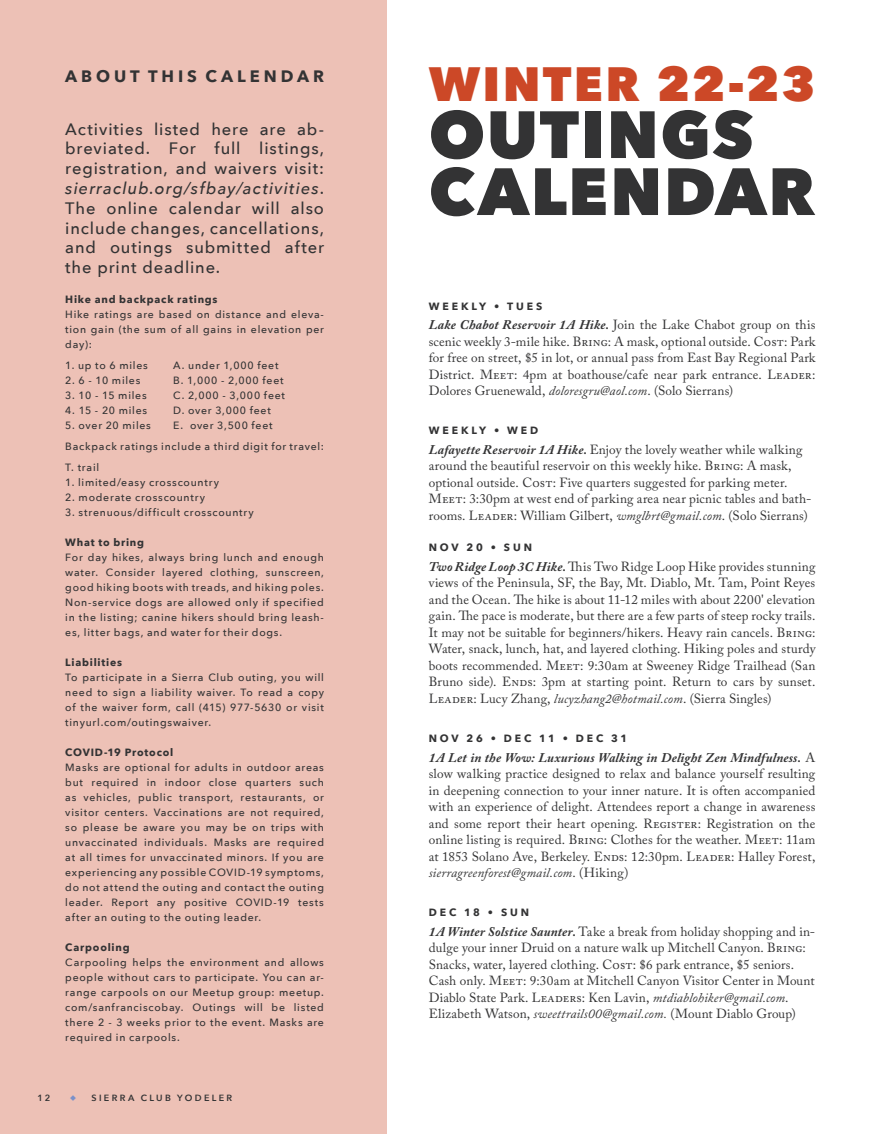
<style>
.page{position:relative;width:891px;height:1134px;background:#fff}
.page>*{position:absolute;margin:0;border:0;box-sizing:border-box;transform-origin:0 0}
.Body_Copy___Events{font:800 66px "Avenir Next";letter-spacing:.025em;color:#333334}
.Body_Copy___Events-2{font:800 48px "Avenir Next";letter-spacing:.04em;color:#cc4827}
.Masthead{font:500 16.5px/19.8px "Avenir Next";letter-spacing:.05em;color:#333334;text-align:justify}
.Masthead-2{font:italic 500 16.5px "Avenir Next";letter-spacing:.065em;color:#333334}
.Headline___Avenir__l{font:700 16.5px "Avenir Next";letter-spacing:.24em;color:#333334}
.Body_Copy___Events-3{font:13.2px/16.5px "Adobe Caslon Pro";letter-spacing:.01em;color:#333334;text-align:justify}
.Headline___Avenir__s{font:13.2px/16.5px "Adobe Caslon Pro";letter-spacing:.01em;color:#333334}
.Masthead-3{font:500 10.5px/15px "Avenir Next";letter-spacing:.07em;color:#333334;text-align:justify}
.Masthead-4{font:700 10.5px "Avenir Next";letter-spacing:.075em;color:#333334}
.Headline___Avenir__s-2{font:700 10.5px "Avenir Next";letter-spacing:.275em;color:#333334}
.t1{font:600 9px "Avenir Next";letter-spacing:.26em;color:#333334}
.s1{font-style:normal}
.s2{font-weight:700;font-style:italic}
.s3{font-style:italic}
</style>
<div class="page">
<div style="left:0;top:0;width:387px;height:1134px;background:#edc1b6"></div>
<p class="Headline___Avenir__l" style="left:65px;top:62px;width:260px">ABOUT THIS CALENDAR</p>
<p class="Masthead" style="left:65px;top:118px;width:260px">Activities listed here are ab&shy;breviated. For full listings, registration, and waivers visit:</p>
<p class="Masthead-2" style="left:65px;top:174px;width:260px">sierraclub.org/sfbay/activities<span class="s1">.</span></p>
<p class="Masthead" style="left:65px;top:198px;width:260px">The online calendar will also include changes, cancellations, and outings submitted after the print deadline.</p>
<p class="Masthead-4" style="left:65px;top:290px;width:154px">Hike and backpack ratings</p>
<p class="Masthead-3" style="left:65px;top:307px;width:260px">Hike ratings are based on distance and eleva&shy;tion gain (the sum of all gains in elevation per day):</p>
<p class="Masthead-3" style="left:65px;top:358px;width:84px">1. up to 6 miles</p>
<p class="Masthead-3" style="left:173px;top:358px;width:107px">A. under 1,000 feet</p>
<p class="Masthead-3" style="left:65px;top:373px;width:77px">2. 6 - 10 miles</p>
<p class="Masthead-3" style="left:173px;top:373px;width:112px">B. 1,000 - 2,000 feet</p>
<p class="Masthead-3" style="left:65px;top:388px;width:83px">3. 10 - 15 miles</p>
<p class="Masthead-3" style="left:173px;top:388px;width:113px">C. 2,000 - 3,000 feet</p>
<p class="Masthead-3" style="left:65px;top:403px;width:83px">4. 15 - 20 miles</p>
<p class="Masthead-3" style="left:173px;top:403px;width:99px">D. over 3,000 feet</p>
<p class="Masthead-3" style="left:65px;top:418px;width:87px">5. over 20 miles</p>
<p class="Masthead-3" style="left:173px;top:418px;width:101px">E. over 3,500 feet</p>
<p class="Masthead-3" style="left:65px;top:439px;width:260px">Backpack ratings include a third digit for travel:</p>
<p class="Masthead-3" style="left:65px;top:460px;width:35px">T. trail</p>
<p class="Masthead-3" style="left:65px;top:475px;width:155px">1. limited/easy crosscountry</p>
<p class="Masthead-3" style="left:65px;top:490px;width:141px">2. moderate crosscountry</p>
<p class="Masthead-3" style="left:65px;top:505px;width:190px">3. strenuous/difficult crosscountry</p>
<p class="Masthead-4" style="left:65px;top:533px;width:80px">What to bring</p>
<p class="Masthead-3" style="left:65px;top:550px;width:260px">For day hikes, always bring lunch and enough water. Consider layered clothing, sunscreen, good hiking boots with treads, and hiking poles.<br>Non-service dogs are allowed only if specified in the listing; canine hikers should bring leash&shy;es, litter bags, and water for their dogs.</p>
<p class="Masthead-4" style="left:65px;top:653px;width:58px">Liabilities</p>
<p class="Masthead-3" style="left:65px;top:670px;width:260px">To participate in a Sierra Club outing, you will need to sign a liability waiver. To read a copy of the waiver form, call (415) 977-5630 or visit tinyurl.com/outingswaiver.</p>
<p class="Masthead-4" style="left:65px;top:743px;width:109px">COVID-19 Protocol</p>
<p class="Masthead-3" style="left:65px;top:760px;width:260px">Masks are optional for adults in outdoor areas but required in indoor close quarters such as vehicles, public transport, restaurants, or visitor centers. Vaccinations are not required, so please be aware you may be on trips with unvaccinated individuals. Masks are required at all times for unvaccinated minors. If you are experiencing any possible COVID-19 symptoms, do not attend the outing and contact the outing leader. Report any positive COVID-19 tests after an outing to the outing leader.</p>
<p class="Masthead-4" style="left:65px;top:938px;width:66px">Carpooling</p>
<p class="Masthead-3" style="left:65px;top:955px;width:260px">Carpooling helps the environment and allows people without cars to participate. You can ar&shy;range carpools on our Meetup group: meetup. com/sanfranciscobay. Outings will be listed there 2 - 3 weeks prior to the event. Masks are required in carpools.</p>
<p class="t1" style="left:38px;top:1090px;width:14px">12</p>
<p class="t1" style="left:92px;top:1090px;width:142px">SIERRA CLUB YODELER</p>
<p class="Body_Copy___Events-2" style="left:429px;top:54px;width:388px">WINTER 22-23</p>
<p class="Body_Copy___Events" style="left:429px;top:94px;width:326px">OUTINGS</p>
<p class="Body_Copy___Events" style="left:429px;top:151px;width:388px">CALENDAR</p>
<p class="Headline___Avenir__s-2" style="left:429px;top:297px;width:115px">WEEKLY • TUES</p>
<p class="Body_Copy___Events-3" style="left:429px;top:316px;width:388px"><span class="s2">Lake Chabot Reservoir 1A Hike.</span> Join the Lake Chabot group on this scenic weekly 3-mile hike. Bring: A mask, optional outside. Cost: Park for free on street, $5 in lot, or annual pass from East Bay Regional Park District. Meet: 4pm at boathouse/cafe near park entrance. Leader:<br>Dolores Gruenewald, <span class="s3">doloresgru@aol.com</span>. (Solo Sierrans)</p>
<p class="Headline___Avenir__s-2" style="left:429px;top:422px;width:111px">WEEKLY • WED</p>
<p class="Headline___Avenir__s" style="left:429px;top:441px;width:384px"><span class="s2">Lafayette Reservoir 1A Hike.</span> Enjoy the lovely weather while walking around the beautiful reservoir on this weekly hike. Bring: A mask, optional outside. Cost: Five quarters suggested for parking meter.<br>Meet: 3:30pm at west end of parking area near picnic tables and bath&shy;rooms. Leader: William Gilbert, <span class="s3">wmglbrt@gmail.com</span>. (Solo Sierrans)</p>
<p class="Headline___Avenir__s-2" style="left:429px;top:539px;width:105px">NOV 20 • SUN</p>
<p class="Body_Copy___Events-3" style="left:429px;top:558px;width:388px"><span class="s2">Two Ridge Loop 3C Hike.</span> This Two Ridge Loop Hike provides stunning views of the Peninsula, SF, the Bay, Mt. Diablo, Mt. Tam, Point Reyes and the Ocean. The hike is about 11-12 miles with about 2200' elevation gain. The pace is moderate, but there are a few parts of steep rocky trails.<br>It may not be suitable for beginners/hikers. Heavy rain cancels. Bring:<br>Water, snack, lunch, hat, and layered clothing. Hiking poles and sturdy boots recommended. Meet: 9:30am at Sweeney Ridge Trailhead (San Bruno side). Ends: 3pm at starting point. Return to cars by sunset.<br>Leader: Lucy Zhang, <span class="s3">lucyzhang2@hotmail.com</span>. (Sierra Singles)</p>
<p class="Headline___Avenir__s-2" style="left:429px;top:729px;width:200px">NOV 26 • DEC 11 • DEC 31</p>
<p class="Body_Copy___Events-3" style="left:429px;top:749px;width:388px"><span class="s2">1A Let in the Wow: Luxurious Walking in Delight Zen Mindfulness.</span> A slow walking practice designed to relax and balance yourself resulting in deepening connection to your inner nature. It is often accompanied with an experience of delight. Attendees report a change in awareness and some report their heart opening. Register: Registration on the online listing is required. Bring: Clothes for the weather. Meet: 11am at 1853 Solano Ave, Berkeley. Ends: 12:30pm. Leader: Halley Forest, <span class="s3">sierragreenforest@gmail.com</span>. (Hiking)</p>
<p class="Headline___Avenir__s-2" style="left:429px;top:904px;width:102px">DEC 18 • SUN</p>
<p class="Headline___Avenir__s" style="left:429px;top:923px;width:388px"><span class="s2">1A Winter Solstice Saunter.</span> Take a break from holiday shopping and in&shy;dulge your inner Druid on a nature walk up Mitchell Canyon. Bring:<br>Snacks, water, layered clothing. Cost: $6 park entrance, $5 seniors.<br>Cash only. Meet: 9:30am at Mitchell Canyon Visitor Center in Mount Diablo State Park. Leaders: Ken Lavin, <span class="s3">mtdiablohiker@gmail.com</span>.<br>Elizabeth Watson, <span class="s3">sweettrails00@gmail.com.</span> (Mount Diablo Group)</p>
</div>
